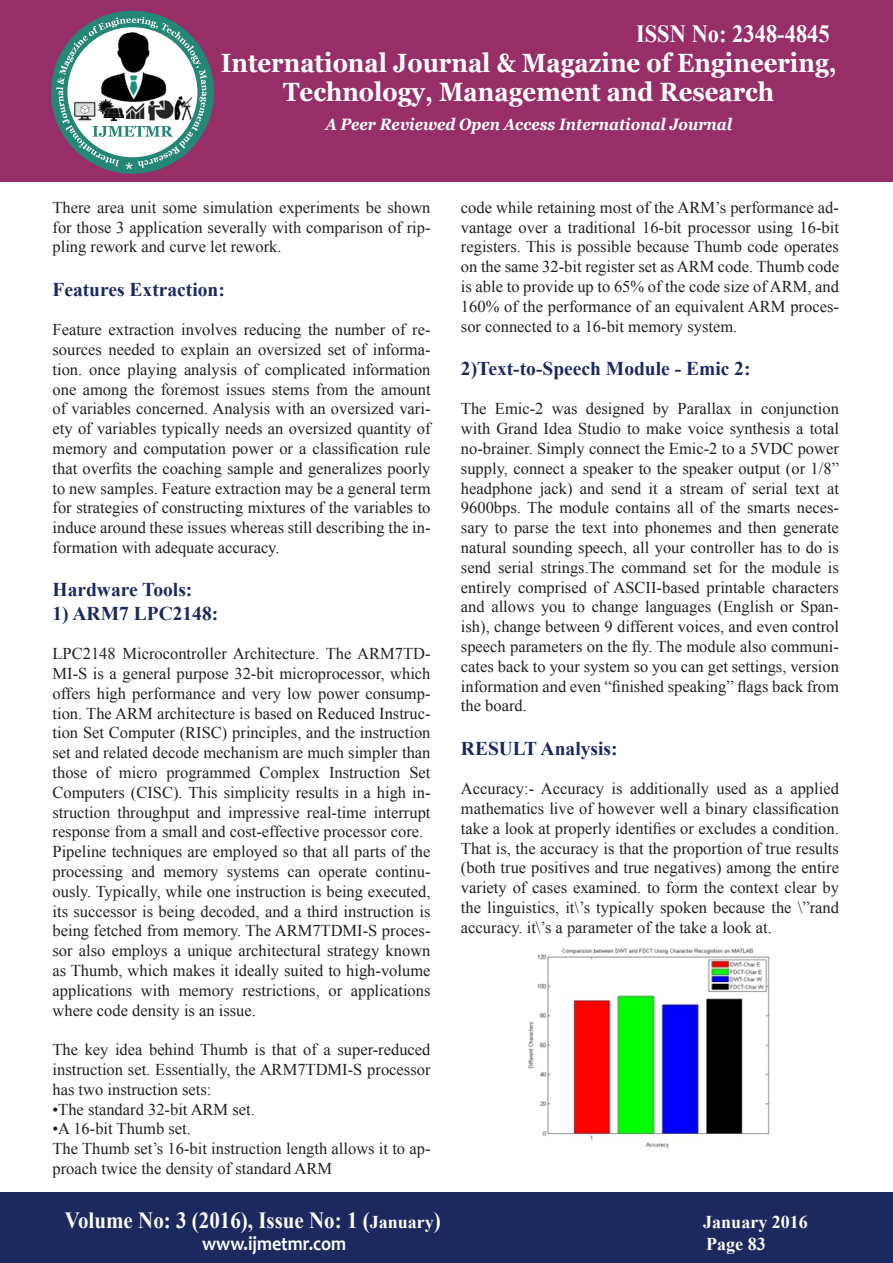
<style>
.page{position:relative;width:893px;height:1263px;background:#fff}
.page>*{position:absolute;margin:0;border:0;box-sizing:border-box;transform-origin:0 0}
.t1{font:700 26.4px/28.8px "Georgia";color:#fff;text-align:center;scale:.91 1}
.t2{font:700 24.75px "Times New Roman";color:#fff;scale:.91 1}
.t3{font:700 23.1px "Times New Roman";color:#fff;scale:.91 1}
.t4{font:700 19.8px "Candara";color:#fff;scale:.91 1}
.t5{font:700 19.5px "Times New Roman";color:#1b295f}
.t6{font:700 18px "Times New Roman";color:#fff}
.t7{font:16.5px/19.8px "Times New Roman";color:#231f20;text-align:justify}
.t8{font:italic 700 16.5px "Georgia";color:#fff;scale:.91 1}
.s1{font-size:18px}
</style>
<div class="page">
<div style="left:0;top:0;width:893px;height:182px;background:#972e67"></div>
<div style="left:51px;top:11px;width:163px;height:163px;background:#248675;border-radius:50%"></div>
<svg style="left:56px;top:17px;width:151px;height:152px"></svg>
<img style="left:146px;top:99px;width:28px;height:23px">
<img style="left:174px;top:96px;width:21px;height:25px">
<img style="left:99px;top:31px;width:72px;height:74px">
<img style="left:72px;top:101px;width:25px;height:21px">
<img style="left:99px;top:99px;width:25px;height:21px">
<div style="left:0;top:1193px;width:893px;height:70px;background:#1b295f"></div>
<img style="left:528px;top:948px;width:242px;height:201px">
<h2 class="t2" style="left:636px;top:16px;width:214px">ISSN No: 2348-4845</h2>
<h1 class="t1" style="left:221px;top:49px;width:678px">International Journal &amp; Magazine of Engineering,<br>Technology, Management and Research</h1>
<p class="t8" style="left:325px;top:113px;width:448px">A Peer Reviewed Open Access International Journal</p>
<p class="t7" style="left:53px;top:197px;width:379px">There area unit some simulation experiments be shown for those 3 application severally with comparison of rip&shy;pling rework and curve let rework.</p>
<p class="t5" style="left:52px;top:276px;width:174px">Features Extraction:</p>
<p class="t7" style="left:52px;top:319px;width:380px">Feature extraction involves reducing the number of re&shy;sources needed to explain an oversized set of informa&shy;tion. once playing analysis of complicated information one among the foremost issues stems from the amount of variables concerned. Analysis with an oversized vari&shy;ety of variables typically needs an oversized quantity of memory and computation power or a classification rule that overfits the coaching sample and generalizes poorly to new samples. Feature extraction may be a general term for strategies of constructing mixtures of the variables to induce around these issues whereas still describing the in&shy;formation with adequate accuracy.</p>
<p class="t5" style="left:52px;top:576px;width:141px">Hardware Tools:</p>
<p class="t5" style="left:52px;top:600px;width:167px">1) ARM7 LPC2148:</p>
<p class="t7" style="left:52px;top:643px;width:380px;text-align:left">LPC2148 Microcontroller Architecture. The ARM7TD-MI-S is a general purpose 32-bit microprocessor, which offers high performance and very low power consump&shy;tion. The ARM architecture is based on Reduced Instruc&shy;tion Set Computer (RISC) principles, and the instruction set and related decode mechanism are much simpler than those of micro programmed Complex Instruction Set Computers (CISC). This simplicity results in a high in&shy;struction throughput and impressive real-time interrupt response from a small and cost-effective processor core.<br>Pipeline techniques are employed so that all parts of the processing and memory systems can operate continu&shy;ously. Typically, while one instruction is being executed, its successor is being decoded, and a third instruction is being fetched from memory. The ARM7TDMI-S proces&shy;sor also employs a unique architectural strategy known as Thumb, which makes it ideally suited to high-volume applications with memory restrictions, or applications where code density is an issue.</p>
<p class="t7" style="left:52px;top:1039px;width:380px">The key idea behind Thumb is that of a super-reduced instruction set. Essentially, the ARM7TDMI-S processor has two instruction sets:</p>
<p class="t7" style="left:52px;top:1099px;width:204px">•The standard 32-bit ARM set.</p>
<p class="t7" style="left:52px;top:1119px;width:379px;text-align:left">•A 16-bit Thumb set.<br>The Thumb set’s 16-bit instruction length allows it to ap&shy;proach twice the density of standard ARM</p>
<p class="t7" style="left:461px;top:197px;width:380px">code while retaining most of the ARM’s performance ad&shy;vantage over a traditional 16-bit processor using 16-bit registers. This is possible because Thumb code operates on the same 32-bit register set as ARM code. Thumb code is able to provide up to 65% of the code size of ARM, and 160% of the performance of an equivalent ARM proces&shy;sor connected to a 16-bit memory system.</p>
<p class="t5" style="left:461px;top:355px;width:291px">2)Text-to-Speech Module - Emic 2:</p>
<p class="t7" style="left:461px;top:399px;width:380px">The Emic-2 was designed by Parallax in conjunction with Grand Idea Studio to make voice synthesis a total no-brainer. Simply connect the Emic-2 to a 5VDC power supply, connect a speaker to the speaker output (or 1/8” headphone jack) and send it a stream of serial text at 9600bps. The module contains all of the smarts neces&shy;sary to parse the text into phonemes and then generate natural sounding speech, all your controller has to do is send serial strings.The command set for the module is entirely comprised of ASCII-based printable characters and allows you to change languages (English or Span&shy;ish), change between 9 different voices, and even control speech parameters on the fly. The module also communi&shy;cates back to your system so you can get settings, version information and even “finished speaking” flags back from the board.</p>
<p class="t5" style="left:461px;top:735px;width:158px">RESULT Analysis:</p>
<p class="t7" style="left:461px;top:778px;width:380px">Accuracy:- Accuracy is additionally used as a applied mathematics live of however well a binary classification take a look at properly identifies or excludes a condition.<br>That is, the accuracy is that the proportion of true results (both true positives and true negatives) among the entire variety of cases examined. to form the context clear by the linguistics, it\’s typically spoken because the \”rand accuracy. it\’s a parameter of the take a look at.</p>
<h3 class="t3" style="left:65px;top:1204px;width:415px">Volume No: 3 (2016), Issue No: 1 (<span class="s1">January</span>)</h3>
<p class="t6" style="left:703px;top:1210px;width:106px">January 2016</p>
<p class="t4" style="left:202px;top:1231px;width:160px">www.ijmetmr.com</p>
<p class="t6" style="left:706px;top:1231px;width:61px">Page 83</p>
</div>
